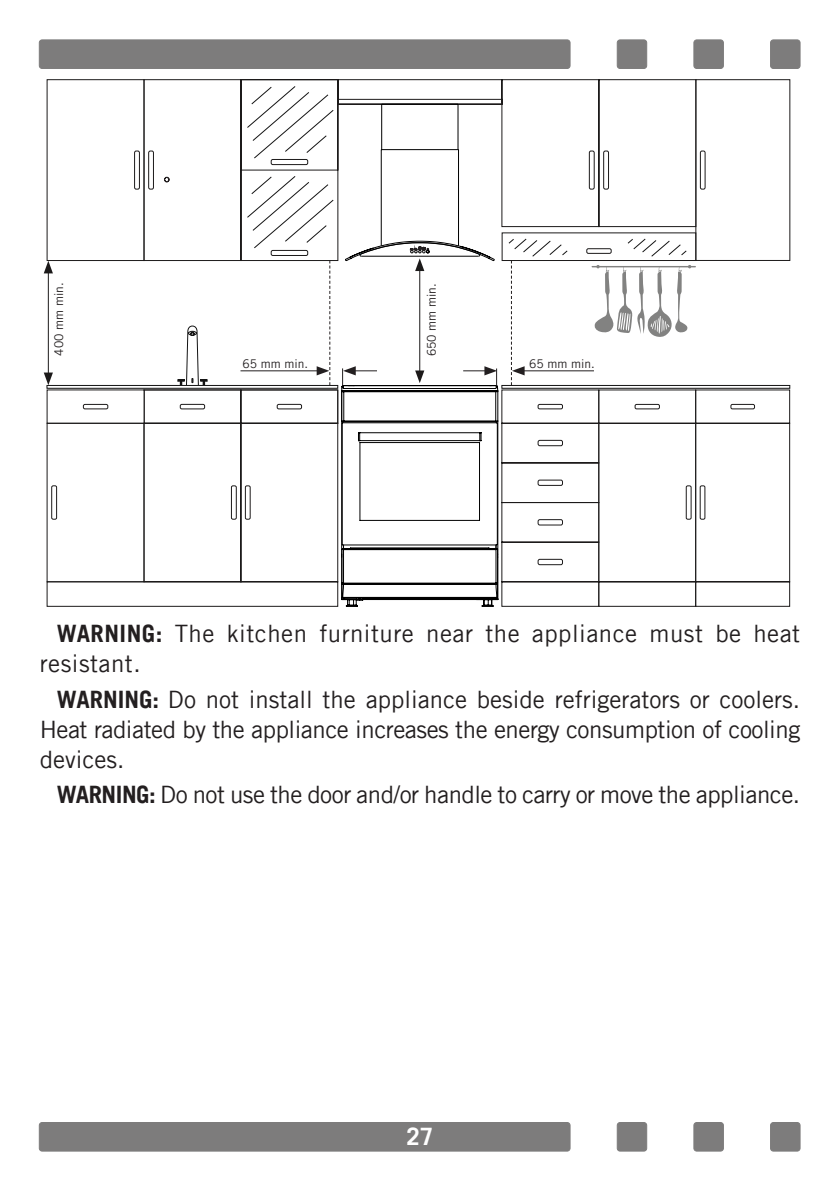
<style>
.page{position:relative;width:840px;height:1191px;background:#fff}
.page>*{position:absolute;margin:0;border:0;box-sizing:border-box;transform-origin:0 0}
.t1{font:24px/30px "Trade Gothic";letter-spacing:-.02em;color:#231f20;text-align:justify}
.t2{font:24px/30px "Trade Gothic";letter-spacing:.02em;color:#231f20}
.t3{font:700 24px "Trade Gothic";color:#fff}
.t4{font:12px "Trade Gothic";color:#231f20}
.s1{font-weight:700}
</style>
<div class="page">
<div style="left:39px;top:40px;width:530px;height:28px;background:#7d7c7c;border-radius:3px"></div>
<div style="left:39px;top:40px;width:531px;height:29px;border:1px solid #7d7c7c;border-radius:3px"></div>
<div style="left:770px;top:40px;width:29px;height:28px;background:#7d7c7c;border-radius:3px"></div>
<div style="left:769px;top:40px;width:30px;height:29px;border:1px solid #7d7c7c;border-radius:3px"></div>
<div style="left:617px;top:40px;width:29px;height:28px;background:#7d7c7c;border-radius:3px"></div>
<div style="left:616px;top:40px;width:30px;height:29px;border:1px solid #7d7c7c;border-radius:3px"></div>
<div style="left:693px;top:40px;width:30px;height:28px;background:#7d7c7c;border-radius:3px"></div>
<div style="left:693px;top:40px;width:30px;height:29px;border:1px solid #7d7c7c;border-radius:3px"></div>
<div style="left:39px;top:1122px;width:530px;height:29px;background:#7d7c7c;border-radius:3px"></div>
<div style="left:39px;top:1122px;width:531px;height:29px;border:1px solid #7d7c7c;border-radius:3px"></div>
<div style="left:770px;top:1122px;width:29px;height:29px;background:#7d7c7c;border-radius:3px"></div>
<div style="left:769px;top:1122px;width:30px;height:29px;border:1px solid #7d7c7c;border-radius:3px"></div>
<div style="left:617px;top:1122px;width:29px;height:29px;background:#7d7c7c;border-radius:3px"></div>
<div style="left:616px;top:1122px;width:30px;height:29px;border:1px solid #7d7c7c;border-radius:3px"></div>
<div style="left:693px;top:1122px;width:30px;height:29px;background:#7d7c7c;border-radius:3px"></div>
<div style="left:693px;top:1122px;width:30px;height:29px;border:1px solid #7d7c7c;border-radius:3px"></div>
<svg style="left:46px;top:79px;width:648px;height:528px"></svg>
<hr style="left:380px;top:150px;width:1px;height:96px;background:#000">
<hr style="left:381px;top:149px;width:77px;height:1px;background:#000">
<hr style="left:458px;top:150px;width:1px;height:96px;background:#000">
<hr style="left:381px;top:104px;width:77px;height:1px;background:#000">
<hr style="left:457px;top:104px;width:1px;height:46px;background:#000">
<hr style="left:381px;top:104px;width:1px;height:46px;background:#000">
<svg style="left:501px;top:232px;width:193px;height:375px"></svg>
<svg style="left:246px;top:86px;width:88px;height:163px"></svg>
<svg style="left:694px;top:79px;width:95px;height:528px"></svg>
<div style="left:501px;top:385px;width:288px;height:3px;border:1px solid #141414"></div>
<svg style="left:46px;top:79px;width:98px;height:503px"></svg>
<div style="left:47px;top:385px;width:291px;height:3px;border:1px solid #141414"></div>
<div style="left:277px;top:404px;width:25px;height:5px;border:1px solid #1c1a1a;border-radius:2px"></div>
<div style="left:180px;top:404px;width:25px;height:5px;border:1px solid #1c1a1a;border-radius:2px"></div>
<svg style="left:508px;top:238px;width:187px;height:147px"></svg>
<hr style="left:419px;top:268px;width:1px;height:106px;background:#1c1a1a">
<svg style="left:345px;top:234px;width:149px;height:37px"></svg>
<svg style="left:341px;top:366px;width:157px;height:241px"></svg>
<hr style="left:48px;top:270px;width:1px;height:106px;background:#1c1a1a">
<svg style="left:44px;top:261px;width:9px;height:12px"></svg>
<svg style="left:44px;top:372px;width:9px;height:13px"></svg>
<svg style="left:164px;top:177px;width:5px;height:5px"></svg>
<p class="t4" style="left:54px;top:355px;width:74px;rotate:-90deg">400 mm min.</p>
<p class="t4" style="left:426px;top:356px;width:74px;rotate:-90deg">650 mm min.</p>
<p class="t4" style="left:242px;top:358px;width:67px">65 mm min.</p>
<p class="t4" style="left:528px;top:358px;width:67px">65 mm min.</p>
<p class="t2" style="left:40px;top:620px;width:761px;text-indent:17px"><span class="s1">WARNING:</span> The kitchen furniture near the appliance must be heat resistant.</p>
<p class="t1" style="left:40px;top:686px;width:761px;text-indent:17px"><span class="s1">WARNING:</span> Do not install the appliance beside refrigerators or coolers.<br>Heat radiated by the appliance increases the energy consumption of cooling devices.</p>
<p class="t1" style="left:57px;top:781px;width:744px"><span class="s1">WARNING:</span> Do not use the door and/or handle to carry or move the appliance.</p>
<p class="t3" style="left:406px;top:1127px;width:28px">27</p>
</div>
